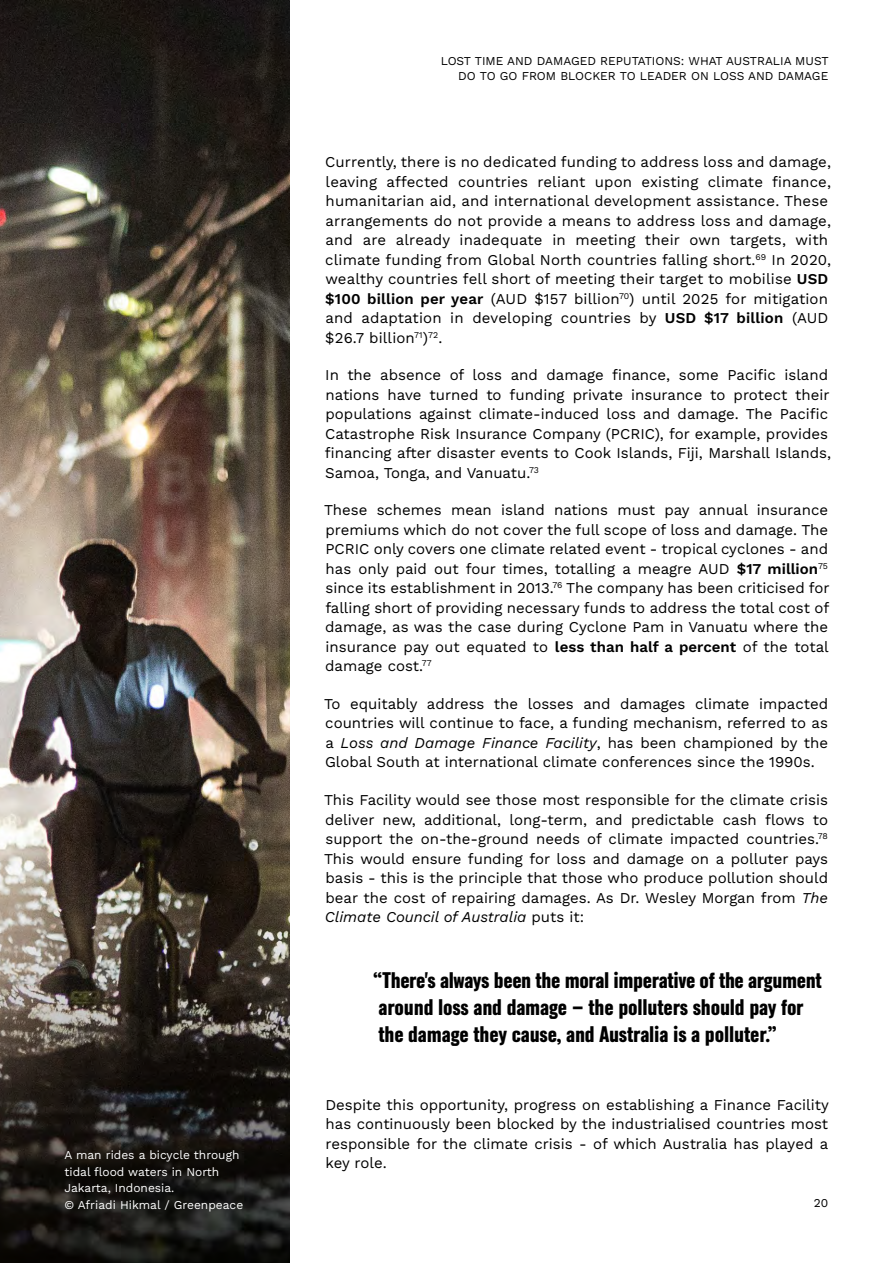
<style>
.page{position:relative;width:893px;height:1263px;background:#fff}
.page>*{position:absolute;margin:0;border:0;box-sizing:border-box;transform-origin:0 0}
.t1{font:19.5px/27px "Zodiac Sans";letter-spacing:-.01em;color:#000}
.t2{font:15px/19.5px "Work Sans";color:#000;text-align:justify}
.t3{font:12px/16.5px "Work Sans";color:#fff}
.t4{font:12px/14.4px "Work Sans";color:#000;text-align:right}
.s1{font-style:italic}
</style>
<div class="page">
<img style="left:0;top:0;width:289px;height:1263px">
<p class="t3" style="left:64px;top:1147px;width:180px">A man rides a bicycle through tidal flood waters in North<br>Jakarta, Indonesia.<br>© Afriadi Hikmal / Greenpeace</p>
<p class="t4" style="left:441px;top:53px;width:389px">LOST TIME AND DAMAGED REPUTATIONS: WHAT AUSTRALIA MUST<br>DO TO GO FROM BLOCKER TO LEADER ON LOSS AND DAMAGE</p>
<p class="t2" style="left:325px;top:152px;width:507px;text-align:left">Currently, there is no dedicated funding to address loss and damage, leaving affected countries reliant upon existing climate finance, humanitarian aid, and international development assistance. These arrangements do not provide a means to address loss and damage, and are already inadequate in meeting their own targets, with climate funding from Global North countries falling short.<sup>69</sup> In 2020, wealthy countries fell short of meeting their target to mobilise USD $100 billion per year (AUD $157 billion<sup>70</sup>) until 2025 for mitigation and adaptation in developing countries by USD $17 billion (AUD $26.7 billion<sup>71</sup>)<sup>72</sup>.</p>
<p class="t2" style="left:325px;top:365px;width:507px;text-align:left">In the absence of loss and damage finance, some Pacific island nations have turned to funding private insurance to protect their populations against climate-induced loss and damage. The Pacific Catastrophe Risk Insurance Company (PCRIC), for example, provides financing after disaster events to Cook Islands, Fiji, Marshall Islands, Samoa, Tonga, and Vanuatu.<sup>73</sup></p>
<p class="t2" style="left:324px;top:500px;width:507px">These schemes mean island nations must pay annual insurance premiums which do not cover the full scope of loss and damage. The PCRIC only covers one climate related event - tropical cyclones - and has only paid out four times, totalling a meagre AUD $17 million<sup>75 </sup>since its establishment in 2013.<sup>76</sup> The company has been criticised for falling short of providing necessary funds to address the total cost of damage, as was the case during Cyclone Pam in Vanuatu where the insurance pay out equated to less than half a percent of the total damage cost.<sup>77</sup></p>
<p class="t2" style="left:324px;top:693px;width:505px">To equitably address the losses and damages climate impacted countries will continue to face, a funding mechanism, referred to as a <span class="s1">Loss and Damage Finance Facility</span>, has been championed by the Global South at international climate conferences since the 1990s.</p>
<p class="t2" style="left:324px;top:789px;width:505px">This Facility would see those most responsible for the climate crisis deliver new, additional, long-term, and predictable cash flows to support the on-the-ground needs of climate impacted countries.<sup>78<br></sup>This would ensure funding for loss and damage on a polluter pays basis - this is the principle that those who produce pollution should bear the cost of repairing damages. As Dr. Wesley Morgan from <span class="s1">The Climate Council of Australia</span> puts it:</p>
<h1 class="t1" style="left:373px;top:968px;width:450px">“There's always been the moral imperative of the argument around loss and damage – the polluters should pay for the damage they cause, and Australia is a polluter.”</h1>
<p class="t2" style="left:325px;top:1094px;width:505px">Despite this opportunity, progress on establishing a Finance Facility has continuously been blocked by the industrialised countries most responsible for the climate crisis - of which Australia has played a key role.</p>
<p class="t4" style="left:814px;top:1195px;width:16px">20</p>
</div>
